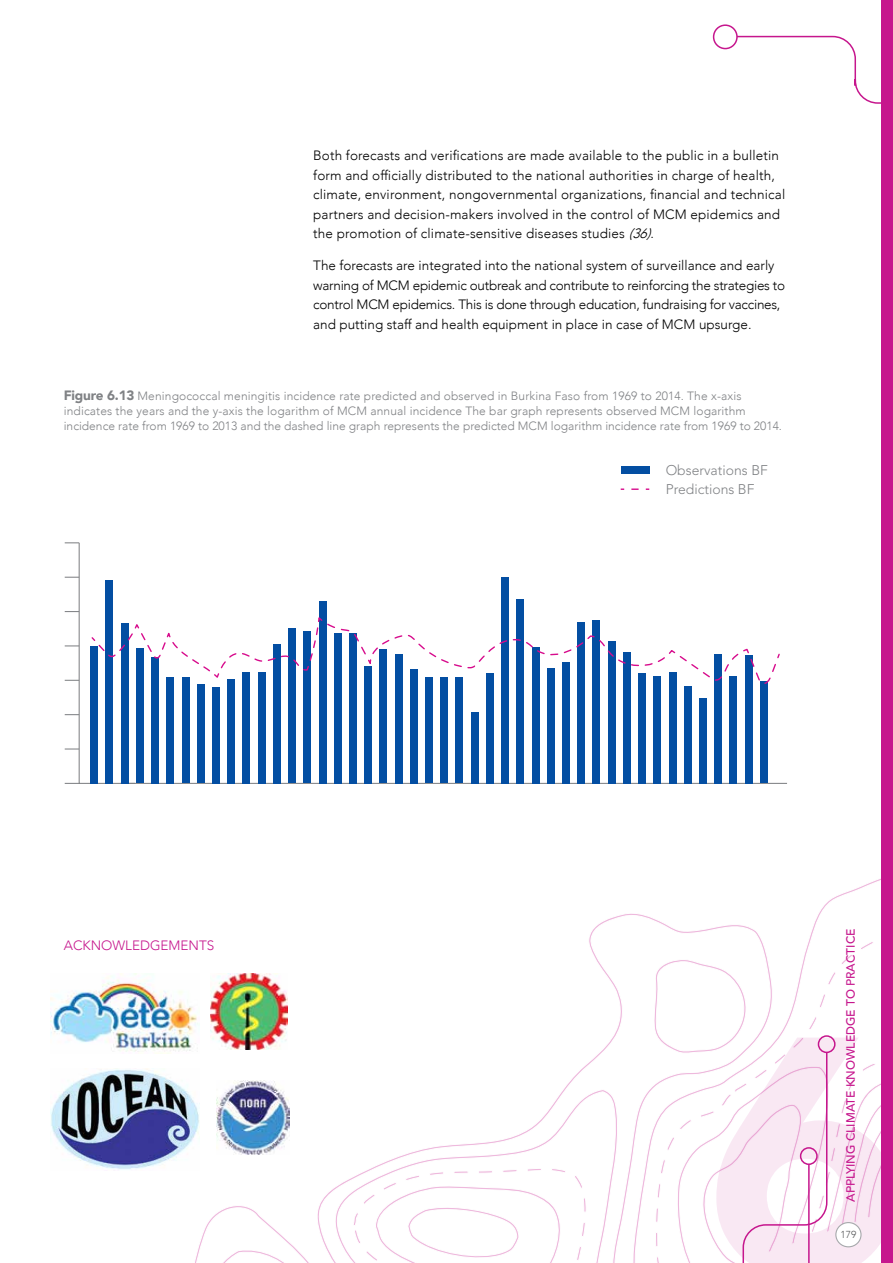
<style>
.page{position:relative;width:893px;height:1263px;background:#fff}
.page>*{position:absolute;margin:0;border:0;box-sizing:border-box;transform-origin:0 0}
.t1{font:900 336.6px "Avenir";color:#c6168d}
.t2{font:300 13.95px/19.2px "Avenir";color:#808285}
.t3{font:300 13.5px/19.5px "Avenir";letter-spacing:.01em;color:#000}
.t4{font:300 13.5px/19.5px "Avenir";letter-spacing:-.02em;color:#000}
.t5{font:300 13.5px "Avenir";color:#c6168d}
.t6{font:300 12px/15px "Avenir";letter-spacing:.01em;color:#808285}
.t7{font:500 12px "Avenir";color:#c6168d}
.t8{font:300 10.2px "Avenir";color:#58595b}
.s1{font-style:italic}
.s2{font-weight:900;font-size:13.5px}
</style>
<div class="page">
<svg style="left:195px;top:1206px;width:114px;height:57px"></svg>
<svg style="left:317px;top:913px;width:426px;height:350px"></svg>
<svg style="left:654px;top:926px;width:227px;height:337px"></svg>
<div style="left:800px;top:1147px;width:18px;height:18px;border:2px solid #c6168d;border-radius:50%"></div>
<div style="left:881px;top:0;width:12px;height:1263px;background:#c6168d"></div>
<div style="left:836px;top:1222px;width:25px;height:25px;background:#fff;border-radius:50%"></div>
<div style="left:835px;top:1222px;width:27px;height:25px;border:1px solid #a7a9ac;border-radius:50%"></div>
<svg style="left:724px;top:35px;width:157px;height:69px"></svg>
<div style="left:714px;top:25px;width:23px;height:24px;background:#fff;border-radius:50%"></div>
<div style="left:713px;top:24px;width:25px;height:25px;border:2px solid #c6168d;border-radius:50%"></div>
<svg style="left:78px;top:542px;width:709px;height:242px"></svg>
<svg style="left:631px;top:488px;width:18px;height:2px"></svg>
<div style="left:621px;top:466px;width:28px;height:7px;background:#034ea2"></div>
<svg style="left:65px;top:577px;width:14px;height:1px"></svg>
<svg style="left:65px;top:542px;width:14px;height:1px"></svg>
<svg style="left:65px;top:611px;width:14px;height:1px"></svg>
<svg style="left:65px;top:645px;width:14px;height:1px"></svg>
<svg style="left:65px;top:680px;width:14px;height:1px"></svg>
<svg style="left:65px;top:714px;width:14px;height:1px"></svg>
<svg style="left:65px;top:748px;width:14px;height:1px"></svg>
<svg style="left:65px;top:783px;width:14px;height:1px"></svg>
<svg style="left:120px;top:783px;width:15px;height:1px"></svg>
<div style="left:90px;top:646px;width:8px;height:137px;background:#034ea2"></div>
<div style="left:105px;top:580px;width:8px;height:203px;background:#034ea2"></div>
<div style="left:121px;top:623px;width:8px;height:160px;background:#034ea2"></div>
<div style="left:136px;top:648px;width:8px;height:135px;background:#034ea2"></div>
<div style="left:151px;top:657px;width:8px;height:126px;background:#034ea2"></div>
<div style="left:166px;top:677px;width:8px;height:106px;background:#034ea2"></div>
<div style="left:182px;top:677px;width:8px;height:106px;background:#034ea2"></div>
<div style="left:197px;top:684px;width:8px;height:99px;background:#034ea2"></div>
<div style="left:212px;top:687px;width:8px;height:96px;background:#034ea2"></div>
<div style="left:227px;top:679px;width:8px;height:104px;background:#034ea2"></div>
<div style="left:242px;top:672px;width:8px;height:111px;background:#034ea2"></div>
<div style="left:258px;top:672px;width:8px;height:111px;background:#034ea2"></div>
<div style="left:273px;top:644px;width:8px;height:139px;background:#034ea2"></div>
<div style="left:288px;top:629px;width:8px;height:154px;background:#034ea2"></div>
<div style="left:303px;top:631px;width:8px;height:152px;background:#034ea2"></div>
<div style="left:319px;top:601px;width:7px;height:182px;background:#034ea2"></div>
<div style="left:334px;top:633px;width:8px;height:150px;background:#034ea2"></div>
<div style="left:349px;top:633px;width:8px;height:150px;background:#034ea2"></div>
<div style="left:364px;top:666px;width:8px;height:117px;background:#034ea2"></div>
<div style="left:379px;top:649px;width:8px;height:134px;background:#034ea2"></div>
<div style="left:395px;top:654px;width:8px;height:129px;background:#034ea2"></div>
<div style="left:410px;top:669px;width:8px;height:114px;background:#034ea2"></div>
<div style="left:425px;top:677px;width:8px;height:106px;background:#034ea2"></div>
<div style="left:440px;top:677px;width:8px;height:106px;background:#034ea2"></div>
<div style="left:455px;top:677px;width:8px;height:106px;background:#034ea2"></div>
<div style="left:471px;top:712px;width:8px;height:71px;background:#034ea2"></div>
<div style="left:486px;top:673px;width:8px;height:110px;background:#034ea2"></div>
<div style="left:501px;top:577px;width:8px;height:206px;background:#034ea2"></div>
<div style="left:516px;top:599px;width:8px;height:184px;background:#034ea2"></div>
<div style="left:532px;top:647px;width:7px;height:136px;background:#034ea2"></div>
<div style="left:547px;top:668px;width:8px;height:115px;background:#034ea2"></div>
<div style="left:562px;top:662px;width:8px;height:121px;background:#034ea2"></div>
<div style="left:577px;top:622px;width:8px;height:161px;background:#034ea2"></div>
<div style="left:592px;top:620px;width:8px;height:163px;background:#034ea2"></div>
<div style="left:608px;top:641px;width:8px;height:142px;background:#034ea2"></div>
<div style="left:623px;top:652px;width:8px;height:131px;background:#034ea2"></div>
<div style="left:638px;top:673px;width:8px;height:110px;background:#034ea2"></div>
<div style="left:653px;top:676px;width:8px;height:107px;background:#034ea2"></div>
<div style="left:668px;top:672px;width:8px;height:111px;background:#034ea2"></div>
<div style="left:684px;top:686px;width:8px;height:97px;background:#034ea2"></div>
<div style="left:699px;top:698px;width:8px;height:85px;background:#034ea2"></div>
<div style="left:714px;top:654px;width:8px;height:129px;background:#034ea2"></div>
<div style="left:729px;top:676px;width:8px;height:107px;background:#034ea2"></div>
<div style="left:745px;top:655px;width:7px;height:128px;background:#034ea2"></div>
<div style="left:760px;top:682px;width:8px;height:101px;background:#034ea2"></div>
<svg style="left:90px;top:615px;width:691px;height:72px"></svg>
<img style="left:51px;top:974px;width:148px;height:78px">
<img style="left:211px;top:974px;width:76px;height:75px">
<img style="left:51px;top:1069px;width:148px;height:101px">
<img style="left:216px;top:1081px;width:74px;height:73px">
<p class="t3" style="left:313px;top:146px;width:473px">Both forecasts and verifications are made available to the public in a bulletin form and officially distributed to the national authorities in charge of health, climate, environment, nongovernmental organizations, financial and technical partners and decision-makers involved in the control of MCM epidemics and the promotion of climate-sensitive diseases studies <span class="s1">(36)</span>.</p>
<p class="t4" style="left:313px;top:256px;width:473px">The forecasts are integrated into the national system of surveillance and early warning of MCM epidemic outbreak and contribute to reinforcing the strategies to control MCM epidemics. This is done through education, fundraising for vaccines, and putting staff and health equipment in place in case of MCM upsurge.</p>
<p class="t6" style="left:64px;top:388px;width:720px"><span class="s2">Figure 6.13</span> Meningococcal meningitis incidence rate predicted and observed in Burkina Faso from 1969 to 2014. The x-axis indicates the years and the y-axis the logarithm of MCM annual incidence The bar graph represents observed MCM logarithm incidence rate from 1969 to 2013 and the dashed line graph represents the predicted MCM logarithm incidence rate from 1969 to 2014.</p>
<p class="t5" style="left:64px;top:937px;width:152px">ACKNOWLEDGEMENTS</p>
<p class="t2" style="left:666px;top:461px;width:104px">Observations BF<br>Predictions BF</p>
<p class="t7" style="left:840px;top:1202px;width:275px;rotate:-90deg">APPLYING CLIMATE KNOWLEDGE TO PRACTICE</p>
<p class="t8" style="left:840px;top:1228px;width:18px">179</p>
<h1 class="t1" style="left:706px;top:870px;width:201px">6</h1>
</div>
